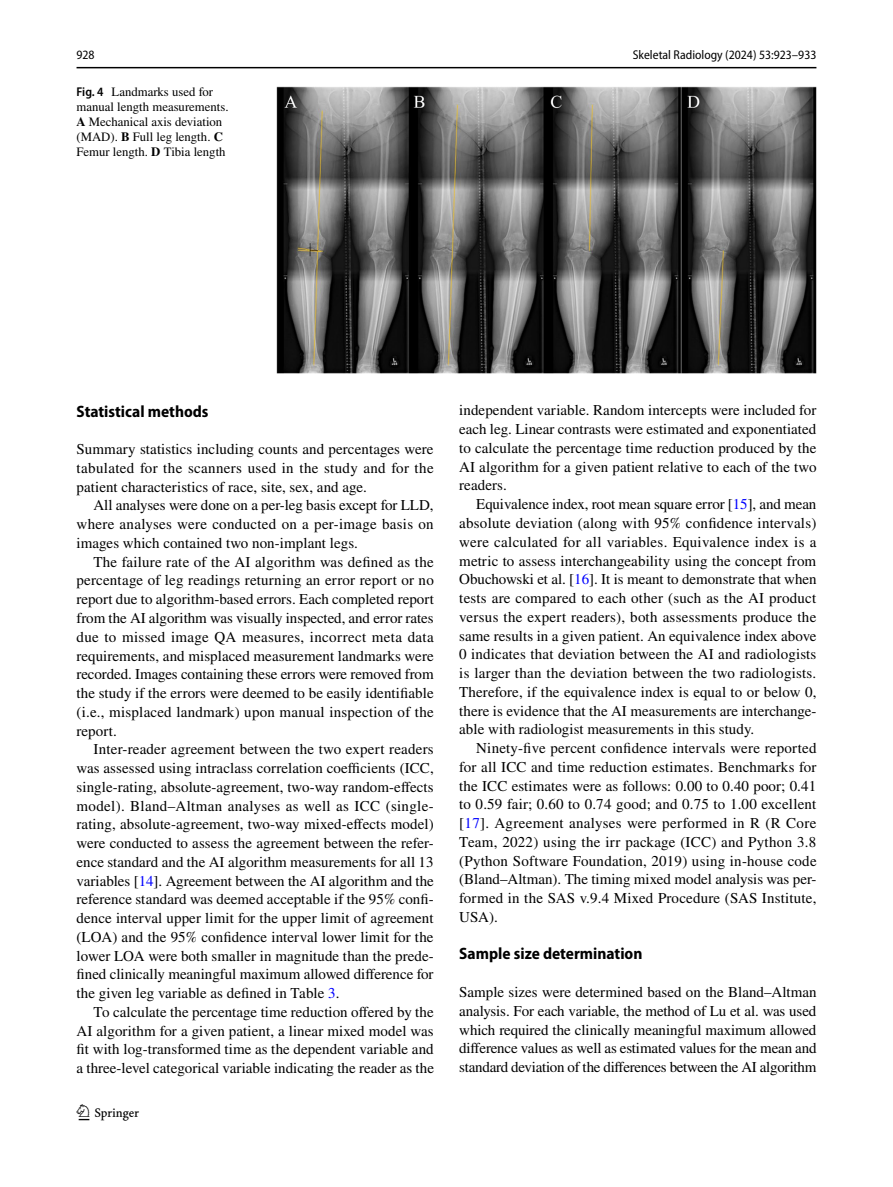
<style>
.page{position:relative;width:893px;height:1187px;background:#fff}
.page>*{position:absolute;margin:0;border:0;box-sizing:border-box;transform-origin:0 0}
.t1{font:22.5px "Springnew Regular 2";color:#000}
.t2{font:700 semi-condensed 16.5px "Myriad Pro";color:#000}
.t3{font:15px/18.8px "STIX";letter-spacing:.005em;color:#000;text-align:justify}
.t4{font:12.75px/15px "STIX";color:#000}
.t5{font:semi-condensed 12.75px "Myriad Pro";color:#000}
.s1{font-family:"Myriad Pro";font-weight:600;font-stretch:semi-condensed}
.s2{font-weight:700}
.s3{color:#00f}
</style>
<div class="page">
<hr style="left:77px;top:67px;width:739px;height:1px;background:#000">
<img style="left:276px;top:87px;width:540px;height:287px">
<p class="t5" style="left:77px;top:48px;width:20px">928</p>
<p class="t5" style="left:633px;top:48px;width:185px">Skeletal Radiology (2024) 53:923–933</p>
<p class="t4" style="left:77px;top:85px;width:153px"><span class="s1">Fig. 4</span> Landmarks used for manual length measurements.<br><span class="s2">A</span> Mechanical axis deviation (MAD). <span class="s2">B</span> Full leg length. <span class="s2">C<br></span>Femur length. <span class="s2">D</span> Tibia length</p>
<p class="t2" style="left:77px;top:402px;width:133px">Statistical methods</p>
<p class="t3" style="left:77px;top:440px;width:359px">Summary statistics including counts and percentages were tabulated for the scanners used in the study and for the patient characteristics of race, site, sex, and age.</p>
<p class="t3" style="left:77px;top:497px;width:359px;text-indent:17px">All analyses were done on a per-leg basis except for LLD, where analyses were conducted on a per-image basis on images which contained two non-implant legs.</p>
<p class="t3" style="left:77px;top:553px;width:359px;text-indent:17px">The failure rate of the AI algorithm was defined as the percentage of leg readings returning an error report or no report due to algorithm-based errors. Each completed report from the AI algorithm was visually inspected, and error rates due to missed image QA measures, incorrect meta data requirements, and misplaced measurement landmarks were recorded. Images containing these errors were removed from the study if the errors were deemed to be easily identifiable (i.e., misplaced landmark) upon manual inspection of the report.</p>
<p class="t3" style="left:77px;top:740px;width:359px;text-indent:17px">Inter-reader agreement between the two expert readers was assessed using intraclass correlation coefficients (ICC, single-rating, absolute-agreement, two-way random-effects model). Bland–Altman analyses as well as ICC (single&shy;rating, absolute-agreement, two-way mixed-effects model) were conducted to assess the agreement between the refer&shy;ence standard and the AI algorithm measurements for all 13 variables [<span class="s3">14</span>]. Agreement between the AI algorithm and the reference standard was deemed acceptable if the 95% confi&shy;dence interval upper limit for the upper limit of agreement (LOA) and the 95% confidence interval lower limit for the lower LOA were both smaller in magnitude than the prede&shy;fined clinically meaningful maximum allowed difference for the given leg variable as defined in Table <span class="s3">3</span>.</p>
<p class="t3" style="left:77px;top:1003px;width:359px;text-indent:17px">To calculate the percentage time reduction offered by the AI algorithm for a given patient, a linear mixed model was fit with log-transformed time as the dependent variable and a three-level categorical variable indicating the reader as the</p>
<h1 class="t1" style="left:79px;top:1104px;width:62px">1 3</h1>
<p class="t3" style="left:459px;top:402px;width:359px">independent variable. Random intercepts were included for each leg. Linear contrasts were estimated and exponentiated to calculate the percentage time reduction produced by the AI algorithm for a given patient relative to each of the two readers.</p>
<p class="t3" style="left:459px;top:496px;width:359px;text-indent:17px">Equivalence index, root mean square error [<span class="s3">15</span>], and mean absolute deviation (along with 95% confidence intervals) were calculated for all variables. Equivalence index is a metric to assess interchangeability using the concept from Obuchowski et al. [<span class="s3">16</span>]. It is meant to demonstrate that when tests are compared to each other (such as the AI product versus the expert readers), both assessments produce the same results in a given patient. An equivalence index above 0 indicates that deviation between the AI and radiologists is larger than the deviation between the two radiologists.<br>Therefore, if the equivalence index is equal to or below 0, there is evidence that the AI measurements are interchange&shy;able with radiologist measurements in this study.</p>
<p class="t3" style="left:459px;top:739px;width:359px;text-indent:17px">Ninety-five percent confidence intervals were reported for all ICC and time reduction estimates. Benchmarks for the ICC estimates were as follows: 0.00 to 0.40 poor; 0.41 to 0.59 fair; 0.60 to 0.74 good; and 0.75 to 1.00 excellent [<span class="s3">17</span>]. Agreement analyses were performed in R (R Core Team, 2022) using the irr package (ICC) and Python 3.8 (Python Software Foundation, 2019) using in-house code (Bland–Altman). The timing mixed model analysis was per&shy;formed in the SAS v.9.4 Mixed Procedure (SAS Institute, USA).</p>
<p class="t2" style="left:459px;top:944px;width:185px">Sample size determination</p>
<p class="t3" style="left:459px;top:983px;width:359px">Sample sizes were determined based on the Bland–Altman analysis. For each variable, the method of Lu et al. was used which required the clinically meaningful maximum allowed difference values as well as estimated values for the mean and standard deviation of the differences between the AI algorithm</p>
</div>
